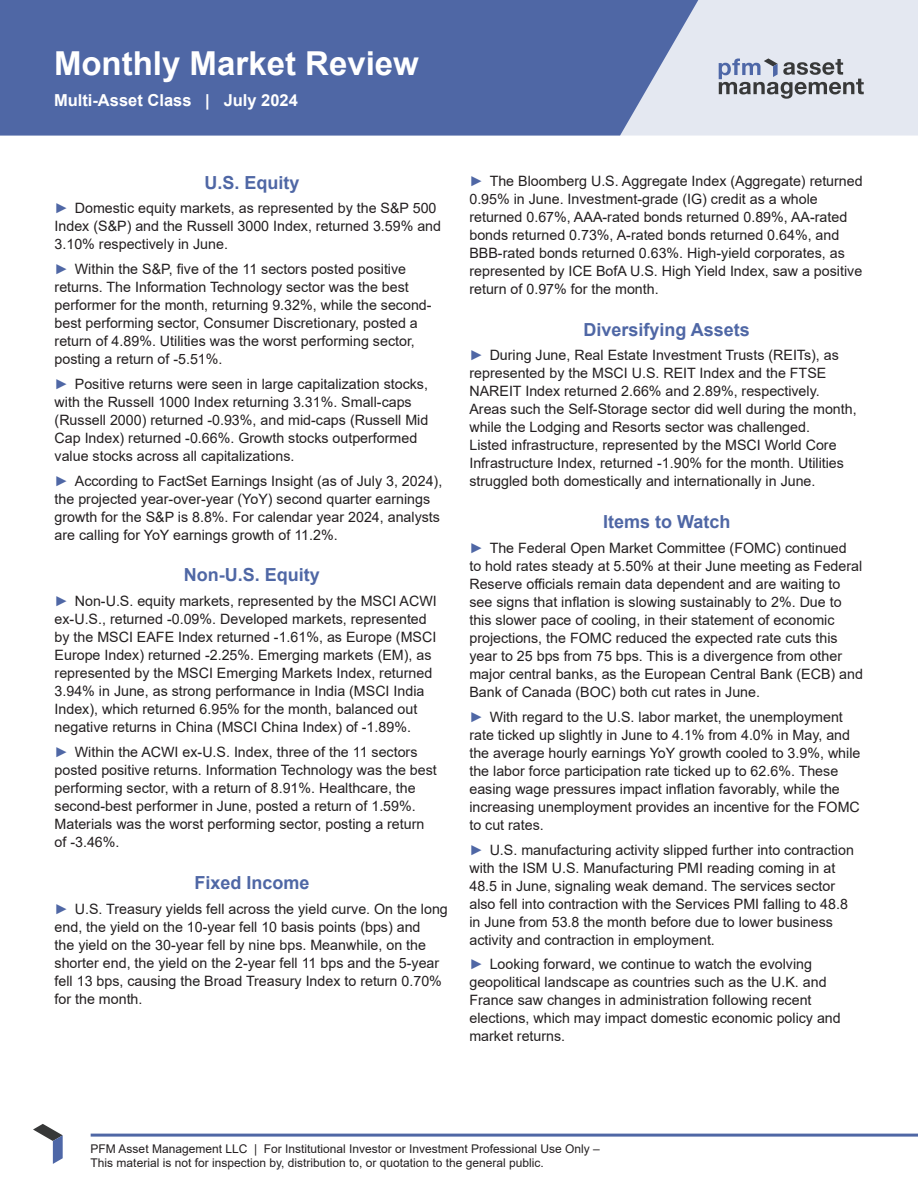
<style>
.page{position:relative;width:918px;height:1188px;background:#fff}
.page>*{position:absolute;margin:0;border:0;box-sizing:border-box;transform-origin:0 0}
.t1{font:700 33px "Arial";color:#fff}
.Section_Header{font:700 18px "Arial";color:#4f67a5}
.t2{font:700 16.5px "Arial";color:#fff}
.t3{font:14.25px/18px "Arial";color:#231f20}
.t4{font:12px/14.4px "Arial";color:#231f20}
.s1{color:#4f67a5}
</style>
<div class="page">
<div style="left:717px;top:0;width:201px;height:136px;background:#e4e8f1"></div>
<svg style="left:0;top:0;width:717px;height:136px;fill:#4f67a5"></svg>
<svg style="left:719px;top:58px;width:145px;height:41px"></svg>
<hr style="left:92px;top:1134px;width:826px;height:3px;background:#4f67a5">
<svg style="left:33px;top:1124px;width:30px;height:40px"></svg>
<p class="t1" style="left:54px;top:40px;width:366px">Monthly Market Review</p>
<p class="t2" style="left:54px;top:88px;width:245px">Multi-Asset Class | July 2024</p>
<p class="Section_Header" style="left:204px;top:170px;width:97px">U.S. Equity</p>
<p class="t3" style="left:55px;top:199px;width:388px"><span class="s1">►</span> Domestic equity markets, as represented by the S&amp;P 500<br>Index (S&amp;P) and the Russell 3000 Index, returned 3.59% and<br>3.10% respectively in June.</p>
<p class="t3" style="left:55px;top:260px;width:378px"><span class="s1">►</span> Within the S&amp;P, five of the 11 sectors posted positive returns. The Information Technology sector was the best performer for the month, returning 9.32%, while the second&shy;best performing sector, Consumer Discretionary, posted a return of 4.89%. Utilities was the worst performing sector, posting a return of -5.51%.</p>
<p class="t3" style="left:55px;top:375px;width:375px"><span class="s1">►</span> Positive returns were seen in large capitalization stocks, with the Russell 1000 Index returning 3.31%. Small-caps (Russell 2000) returned -0.93%, and mid-caps (Russell Mid Cap Index) returned -0.66%. Growth stocks outperformed value stocks across all capitalizations.</p>
<p class="t3" style="left:55px;top:472px;width:389px"><span class="s1">►</span> According to FactSet Earnings Insight (as of July 3, 2024), the projected year-over-year (YoY) second quarter earnings growth for the S&amp;P is 8.8%. For calendar year 2024, analysts are calling for YoY earnings growth of 11.2%.</p>
<p class="Section_Header" style="left:184px;top:562px;width:138px">Non-U.S. Equity</p>
<p class="t3" style="left:55px;top:592px;width:384px"><span class="s1">►</span> Non-U.S. equity markets, represented by the MSCI ACWI ex-U.S., returned -0.09%. Developed markets, represented by the MSCI EAFE Index returned -1.61%, as Europe (MSCI Europe Index) returned -2.25%. Emerging markets (EM), as represented by the MSCI Emerging Markets Index, returned 3.94% in June, as strong performance in India (MSCI India Index), which returned 6.95% for the month, balanced out negative returns in China (MSCI China Index) of -1.89%.</p>
<p class="t3" style="left:55px;top:743px;width:384px"><span class="s1">►</span> Within the ACWI ex-U.S. Index, three of the 11 sectors posted positive returns. Information Technology was the best performing sector, with a return of 8.91%. Healthcare, the second-best performer in June, posted a return of 1.59%.<br>Materials was the worst performing sector, posting a return of -3.46%.</p>
<p class="Section_Header" style="left:194px;top:870px;width:117px">Fixed Income</p>
<p class="t3" style="left:55px;top:899px;width:395px"><span class="s1">►</span> U.S. Treasury yields fell across the yield curve. On the long end, the yield on the 10-year fell 10 basis points (bps) and<br>the yield on the 30-year fell by nine bps. Meanwhile, on the shorter end, the yield on the 2-year fell 11 bps and the 5-year fell 13 bps, causing the Broad Treasury Index to return 0.70% for the month.</p>
<p class="t3" style="left:469px;top:172px;width:395px"><span class="s1">►</span> The Bloomberg U.S. Aggregate Index (Aggregate) returned 0.95% in June. Investment-grade (IG) credit as a whole returned 0.67%, AAA-rated bonds returned 0.89%, AA-rated bonds returned 0.73%, A-rated bonds returned 0.64%, and BBB-rated bonds returned 0.63%. High-yield corporates, as represented by ICE BofA U.S. High Yield Index, saw a positive return of 0.97% for the month.</p>
<p class="Section_Header" style="left:584px;top:317px;width:168px">Diversifying Assets</p>
<p class="t3" style="left:469px;top:346px;width:389px"><span class="s1">►</span> During June, Real Estate Investment Trusts (REITs), as represented by the MSCI U.S. REIT Index and the FTSE NAREIT Index returned 2.66% and 2.89%, respectively.<br>Areas such the Self-Storage sector did well during the month, while the Lodging and Resorts sector was challenged.<br>Listed infrastructure, represented by the MSCI World Core Infrastructure Index, returned -1.90% for the month. Utilities struggled both domestically and internationally in June.</p>
<p class="Section_Header" style="left:603px;top:509px;width:129px">Items to Watch</p>
<p class="t3" style="left:469px;top:539px;width:395px"><span class="s1">►</span> The Federal Open Market Committee (FOMC) continued<br>to hold rates steady at 5.50% at their June meeting as Federal Reserve officials remain data dependent and are waiting to see signs that inflation is slowing sustainably to 2%. Due to this slower pace of cooling, in their statement of economic projections, the FOMC reduced the expected rate cuts this year to 25 bps from 75 bps. This is a divergence from other major central banks, as the European Central Bank (ECB) and Bank of Canada (BOC) both cut rates in June.</p>
<p class="t3" style="left:469px;top:708px;width:393px"><span class="s1">►</span> With regard to the U.S. labor market, the unemployment rate ticked up slightly in June to 4.1% from 4.0% in May, and the average hourly earnings YoY growth cooled to 3.9%, while the labor force participation rate ticked up to 62.6%. These easing wage pressures impact inflation favorably, while the increasing unemployment provides an incentive for the FOMC to cut rates.</p>
<p class="t3" style="left:469px;top:840px;width:386px"><span class="s1">►</span> U.S. manufacturing activity slipped further into contraction with the ISM U.S. Manufacturing PMI reading coming in at 48.5 in June, signaling weak demand. The services sector also fell into contraction with the Services PMI falling to 48.8 in June from 53.8 the month before due to lower business activity and contraction in employment.</p>
<p class="t3" style="left:469px;top:955px;width:373px"><span class="s1">►</span> Looking forward, we continue to watch the evolving geopolitical landscape as countries such as the U.K. and France saw changes in administration following recent elections, which may impact domestic economic policy and market returns.</p>
<p class="t4" style="left:91px;top:1141px;width:511px">PFM Asset Management LLC | For Institutional Investor or Investment Professional Use Only –<br>This material is not for inspection by, distribution to, or quotation to the general public.</p>
</div>
